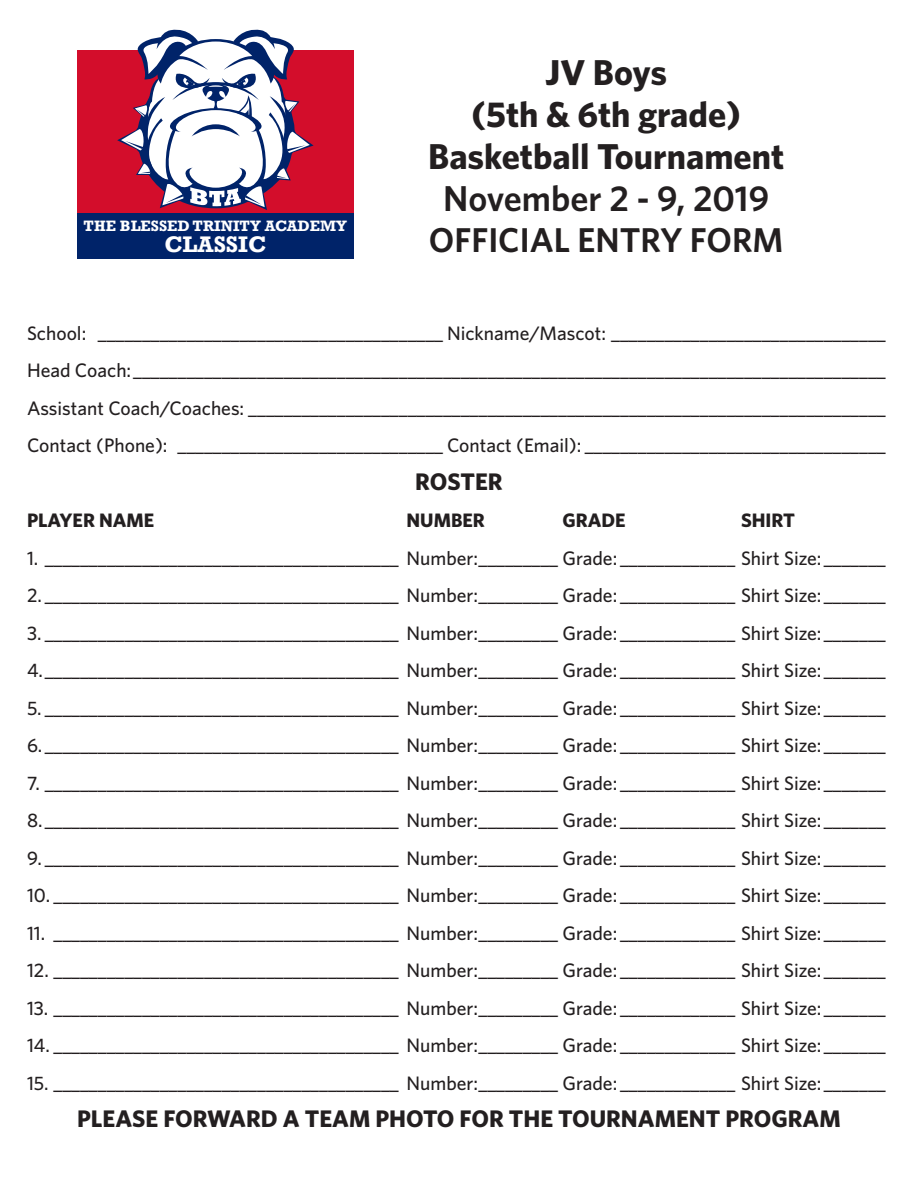
<style>
.page{position:relative;width:918px;height:1188px;background:#fff}
.page>*{position:absolute;margin:0;border:0;box-sizing:border-box;transform-origin:0 0}
.HEADER_1{font:700 36px "Whitney";color:#231f20}
.HEADER_1-2{font:600 36px "Whitney";color:#231f20}
.HEADER_1-3{font:600 34.5px "Whitney";color:#231f20}
.HEADER_1-4{font:700 24px "Whitney";color:#231f20}
.t1{font:700 23.1px "Rockwell";color:#fff}
.HEADER_1-5{font:500 19.5px "Whitney";color:#231f20}
.HEADER_1-6{font:700 19.5px "Whitney";color:#231f20}
.t2{font:700 15.45px "Rockwell";color:#fff}
</style>
<div class="page">
<div style="left:77px;top:51px;width:276px;height:169px;background:#d30d2b"></div>
<div style="left:77px;top:213px;width:276px;height:46px;background:#002369"></div>
<svg style="left:117px;top:29px;width:197px;height:181px"></svg>
<p class="t2" style="left:84px;top:217px;width:265px">THE BLESSED TRINITY ACADEMY</p>
<p class="t1" style="left:165px;top:231px;width:103px">CLASSIC</p>
<p class="HEADER_1" style="left:545px;top:50px;width:123px">JV Boys</p>
<p class="HEADER_1" style="left:471px;top:92px;width:271px">(5th &amp; 6th grade)</p>
<p class="HEADER_1" style="left:428px;top:134px;width:357px">Basketball Tournament</p>
<p class="HEADER_1-2" style="left:443px;top:176px;width:328px">November 2 - 9, 2019</p>
<p class="HEADER_1-3" style="left:429px;top:219px;width:356px">OFFICIAL ENTRY FORM</p>
<p class="HEADER_1-5" style="left:27px;top:321px;width:860px">School: _______________________________________ Nickname/Mascot: _______________________________</p>
<p class="HEADER_1-5" style="left:27px;top:359px;width:860px">Head Coach:_____________________________________________________________________________________</p>
<p class="HEADER_1-5" style="left:27px;top:396px;width:860px">Assistant Coach/Coaches: ________________________________________________________________________</p>
<p class="HEADER_1-5" style="left:27px;top:434px;width:860px">Contact (Phone): ______________________________ Contact (Email): __________________________________</p>
<p class="HEADER_1-4" style="left:415px;top:467px;width:89px">ROSTER</p>
<p class="HEADER_1-6" style="left:27px;top:508px;width:129px">PLAYER NAME</p>
<p class="HEADER_1-6" style="left:407px;top:508px;width:80px">NUMBER</p>
<p class="HEADER_1-6" style="left:563px;top:508px;width:65px">GRADE</p>
<p class="HEADER_1-6" style="left:741px;top:508px;width:56px">SHIRT</p>
<p class="HEADER_1-5" style="left:27px;top:546px;width:860px">1. ________________________________________ Number:_________ Grade: _____________ Shirt Size: _______</p>
<p class="HEADER_1-5" style="left:27px;top:584px;width:860px">2. ________________________________________ Number:_________ Grade: _____________ Shirt Size: _______</p>
<p class="HEADER_1-5" style="left:27px;top:621px;width:860px">3. ________________________________________ Number:_________ Grade: _____________ Shirt Size: _______</p>
<p class="HEADER_1-5" style="left:27px;top:659px;width:860px">4.________________________________________ Number:_________ Grade: _____________ Shirt Size: _______</p>
<p class="HEADER_1-5" style="left:27px;top:696px;width:860px">5. ________________________________________ Number:_________ Grade: _____________ Shirt Size: _______</p>
<p class="HEADER_1-5" style="left:27px;top:734px;width:860px">6. ________________________________________ Number:_________ Grade: _____________ Shirt Size: _______</p>
<p class="HEADER_1-5" style="left:27px;top:771px;width:860px">7. ________________________________________ Number:_________ Grade: _____________ Shirt Size: _______</p>
<p class="HEADER_1-5" style="left:27px;top:809px;width:860px">8.________________________________________ Number:_________ Grade: _____________ Shirt Size: _______</p>
<p class="HEADER_1-5" style="left:27px;top:846px;width:860px">9. ________________________________________ Number:_________ Grade: _____________ Shirt Size: _______</p>
<p class="HEADER_1-5" style="left:27px;top:884px;width:860px">10. _______________________________________ Number:_________ Grade: _____________ Shirt Size: _______</p>
<p class="HEADER_1-5" style="left:27px;top:921px;width:860px">11. _______________________________________ Number:_________ Grade: _____________ Shirt Size: _______</p>
<p class="HEADER_1-5" style="left:27px;top:959px;width:860px">12. _______________________________________ Number:_________ Grade: _____________ Shirt Size: _______</p>
<p class="HEADER_1-5" style="left:27px;top:996px;width:860px">13. _______________________________________ Number:_________ Grade: _____________ Shirt Size: _______</p>
<p class="HEADER_1-5" style="left:27px;top:1034px;width:860px">14. _______________________________________ Number:_________ Grade: _____________ Shirt Size: _______</p>
<p class="HEADER_1-5" style="left:27px;top:1071px;width:860px">15. _______________________________________ Number:_________ Grade: _____________ Shirt Size: _______</p>
<p class="HEADER_1-4" style="left:77px;top:1104px;width:765px">PLEASE FORWARD A TEAM PHOTO FOR THE TOURNAMENT PROGRAM</p>
</div>
